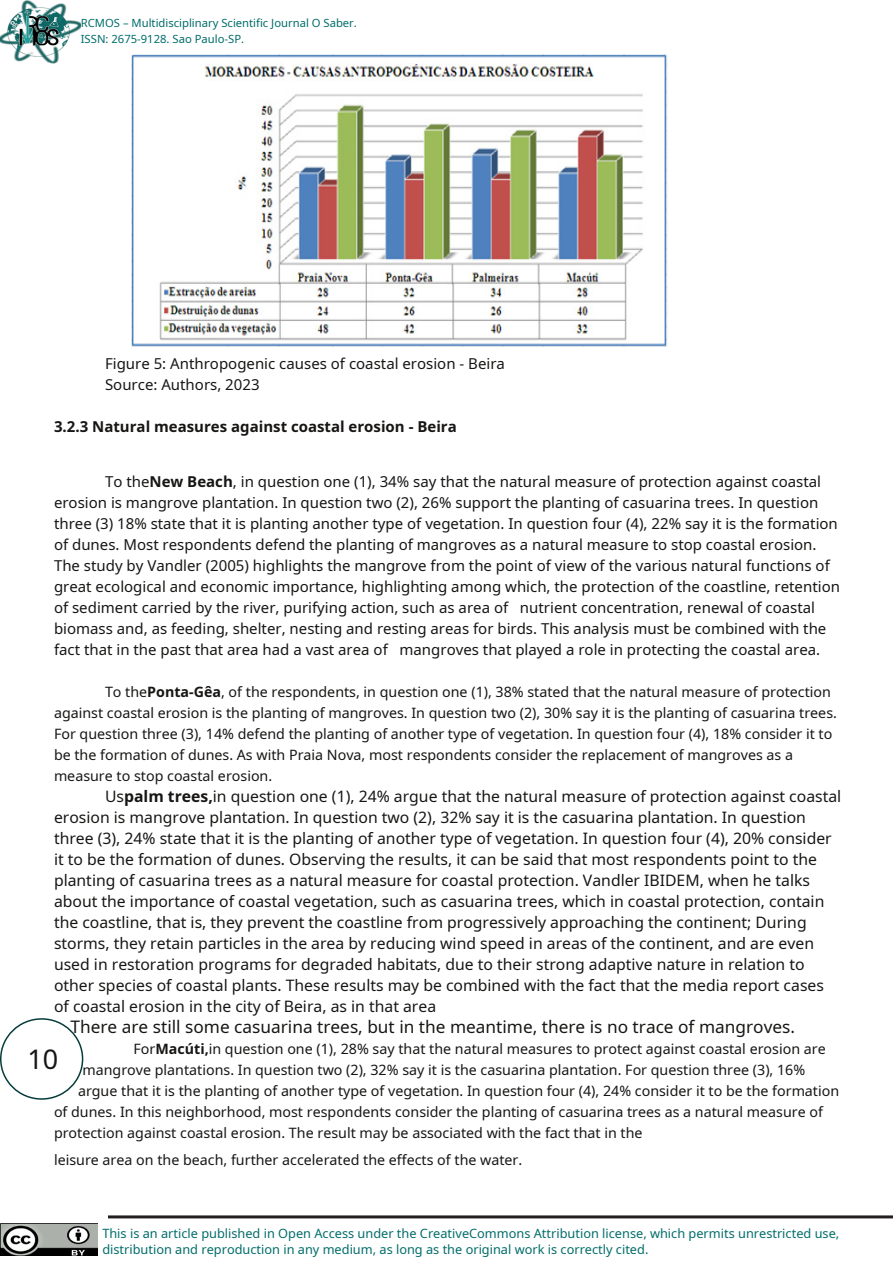
<style>
.page{position:relative;width:893px;height:1263px;background:#fff}
.page>*{position:absolute;margin:0;border:0;box-sizing:border-box;transform-origin:0 0}
.t1{font:27px "Noto Sans";color:#171615}
.t2{font:17.25px "Noto Sans";color:#171615}
.t3{font:15.75px/21px "Noto Sans";color:#171615}
.t4{font:15px/21px "Noto Sans";color:#171615}
.t5{font:700 15px "Noto Sans";color:#171615}
.t6{font:14.25px/21px "Noto Sans";color:#171615}
.t7{font:12.75px/16.5px "Noto Sans";color:#006d6a}
.t8{font:11.25px/16.5px "Noto Sans";color:#006d6a}
.s1{font-weight:700}
</style>
<div class="page">
<img style="left:0;top:1224px;width:97px;height:32px">
<img style="left:0;top:0;width:81px;height:64px">
<div style="left:0;top:1018px;width:83px;height:82px;border:2px solid #053c3a;border-radius:50%"></div>
<hr style="left:108px;top:1215px;width:785px;height:3px;background:#231f20">
<img style="left:132px;top:54px;width:535px;height:293px">
<p class="t8" style="left:81px;top:14px;width:278px">RCMOS – Multidisciplinary Scientific Journal O Saber.<br>ISSN: 2675-9128. Sao Paulo-SP.</p>
<p class="t4" style="left:105px;top:352px;width:401px">Figure 5: Anthropogenic causes of coastal erosion - Beira<br>Source: Authors, 2023</p>
<p class="t5" style="left:54px;top:416px;width:404px">3.2.3 Natural measures against coastal erosion - Beira</p>
<p class="t4" style="left:54px;top:470px;width:787px;text-indent:51px">To the<span class="s1">New Beach</span>, in question one (1), 34% say that the natural measure of protection against coastal erosion is mangrove plantation. In question two (2), 26% support the planting of casuarina trees. In question three (3) 18% state that it is planting another type of vegetation. In question four (4), 22% say it is the formation of dunes. Most respondents defend the planting of mangroves as a natural measure to stop coastal erosion.<br>The study by Vandler (2005) highlights the mangrove from the point of view of the various natural functions of great ecological and economic importance, highlighting among which, the protection of the coastline, retention of sediment carried by the river, purifying action, such as area of nutrient concentration, renewal of coastal biomass and, as feeding, shelter, nesting and resting areas for birds. This analysis must be combined with the fact that in the past that area had a vast area of mangroves that played a role in protecting the coastal area.</p>
<p class="t6" style="left:54px;top:681px;width:784px;text-indent:51px">To the<span class="s1">Ponta-Gêa</span>, of the respondents, in question one (1), 38% stated that the natural measure of protection against coastal erosion is the planting of mangroves. In question two (2), 30% say it is the planting of casuarina trees.<br>For question three (3), 14% defend the planting of another type of vegetation. In question four (4), 18% consider it to be the formation of dunes. As with Praia Nova, most respondents consider the replacement of mangroves as a measure to stop coastal erosion.</p>
<p class="t3" style="left:54px;top:785px;width:789px;text-indent:51px">Us<span class="s1">palm trees,</span>in question one (1), 24% argue that the natural measure of protection against coastal erosion is mangrove plantation. In question two (2), 32% say it is the casuarina plantation. In question three (3), 24% state that it is the planting of another type of vegetation. In question four (4), 20% consider it to be the formation of dunes. Observing the results, it can be said that most respondents point to the planting of casuarina trees as a natural measure for coastal protection. Vandler IBIDEM, when he talks about the importance of coastal vegetation, such as casuarina trees, which in coastal protection, contain the coastline, that is, they prevent the coastline from progressively approaching the continent; During storms, they retain particles in the area by reducing wind speed in areas of the continent, and are even used in restoration programs for degraded habitats, due to their strong adaptive nature in relation to other species of coastal plants. These results may be combined with the fact that the media report cases of coastal erosion in the city of Beira, as in that area</p>
<p class="t2" style="left:70px;top:1014px;width:726px">There are still some casuarina trees, but in the meantime, there is no trace of mangroves.</p>
<p class="t6" style="left:134px;top:1038px;width:694px">For<span class="s1">Macúti,</span>in question one (1), 28% say that the natural measures to protect against coastal erosion are</p>
<p class="t6" style="left:82px;top:1059px;width:724px">mangrove plantations. In question two (2), 32% say it is the casuarina plantation. For question three (3), 16%</p>
<p class="t6" style="left:78px;top:1080px;width:763px">argue that it is the planting of another type of vegetation. In question four (4), 24% consider it to be the formation</p>
<p class="t6" style="left:54px;top:1101px;width:770px">of dunes. In this neighborhood, most respondents consider the planting of casuarina trees as a natural measure of</p>
<p class="t6" style="left:54px;top:1122px;width:590px">protection against coastal erosion. The result may be associated with the fact that in the</p>
<h1 class="t1" style="left:27px;top:1040px;width:32px">10</h1>
<p class="t6" style="left:54px;top:1149px;width:470px">leisure area on the beach, further accelerated the effects of the water.</p>
<p class="t7" style="left:102px;top:1225px;width:738px">This is an article published in Open Access under the CreativeCommons Attribution license, which permits unrestricted use, distribution and reproduction in any medium, as long as the original work is correctly cited.</p>
</div>
